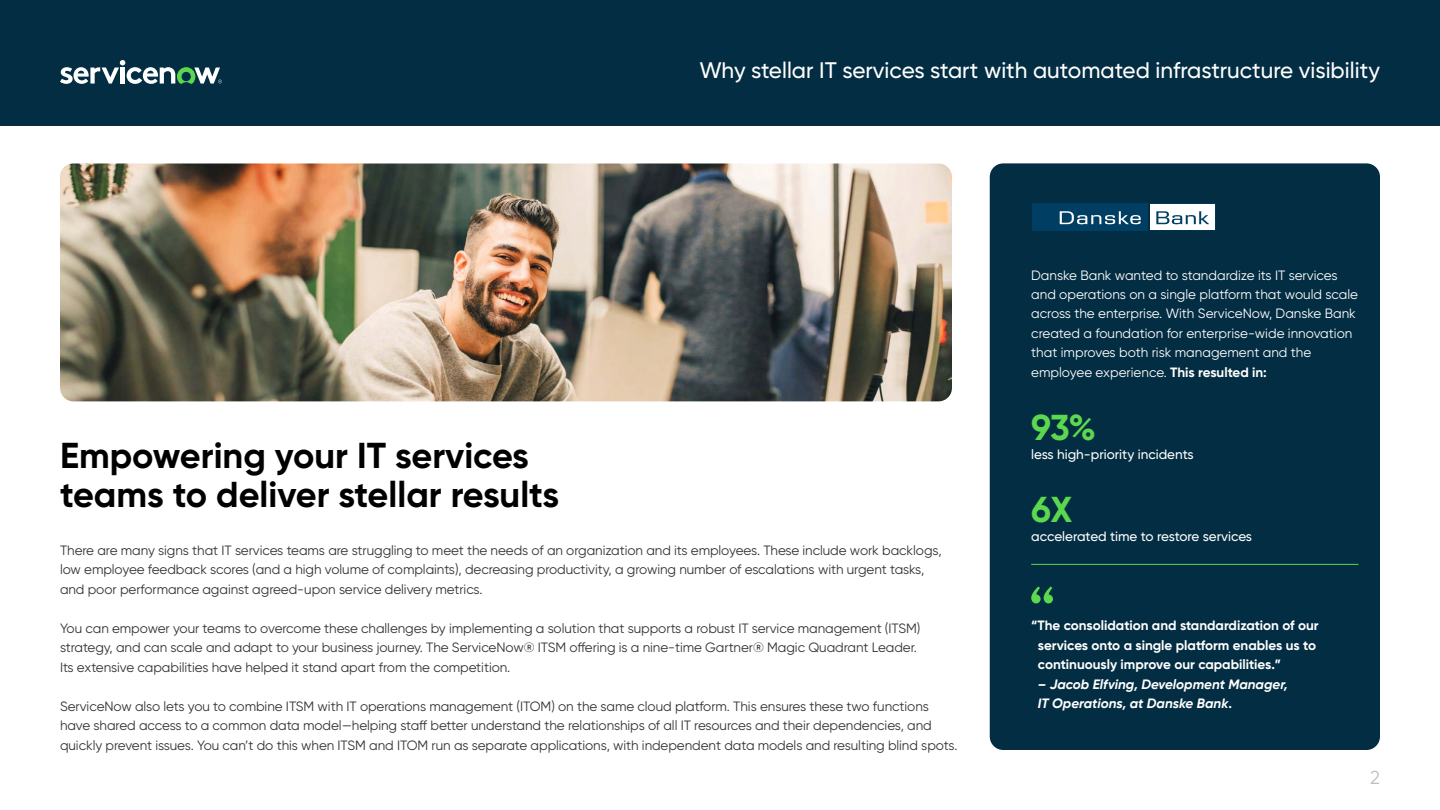
<style>
.page{position:relative;width:1440px;height:810px;background:#fff}
.page>*{position:absolute;margin:0;border:0;box-sizing:border-box;transform-origin:0 0}
.t1{font:700 36px/39px "Gilroy";color:#000}
.t2{font:700 36px "Gilroy";color:#5cd84e}
.t3{font:500 22.5px "Gilroy";color:#fff}
.t4{font:18.75px "Gilroy";color:#bfbfbf}
.t5{font:13.5px/19.5px "Gilroy";letter-spacing:-.005em;color:#333}
.t6{font:13.5px/19.5px "Gilroy";color:#fff}
.t7{font:700 13.5px/19.5px "Gilroy";color:#fff}
.t8{font:italic 700 13.5px/19.5px "Gilroy";color:#fff}
.t9{font:500 13.5px "Gilroy";color:#fff}
.s1{font-weight:700}
.s2{font-style:normal}
</style>
<div class="page">
<div style="left:0;top:0;width:1440px;height:126px;background:#032d42"></div>
<svg style="left:60px;top:60px;width:162px;height:24px"></svg>
<img style="left:60px;top:164px;width:892px;height:237px">
<div style="left:990px;top:163px;width:390px;height:587px;background:#032d42;border-radius:14px"></div>
<div style="left:1032px;top:203px;width:115px;height:27px;background:#003f63"></div>
<svg style="left:1060px;top:211px;width:81px;height:13px"></svg>
<svg style="left:1150px;top:203px;width:66px;height:27px;background:#d0dbe1"></svg>
<hr style="left:1031px;top:564px;width:327px;height:1px;background:#5cd84e">
<svg style="left:1031px;top:587px;width:22px;height:16px"></svg>
<h1 class="t1" style="left:60px;top:435px;width:501px">Empowering your IT services teams to deliver stellar results</h1>
<h2 class="t3" style="left:700px;top:56px;width:682px">Why stellar IT services start with automated infrastructure visibility</h2>
<p class="t6" style="left:1031px;top:265px;width:328px">Danske Bank wanted to standardize its IT services and operations on a single platform that would scale across the enterprise. With ServiceNow, Danske Bank created a foundation for enterprise-wide innovation that improves both risk management and the employee experience. <span class="s1">This resulted in:</span></p>
<h1 class="t2" style="left:1031px;top:405px;width:66px">93%</h1>
<p class="t9" style="left:1031px;top:446px;width:164px">less high-priority incidents</p>
<h1 class="t2" style="left:1031px;top:487px;width:43px">6X</h1>
<p class="t9" style="left:1031px;top:528px;width:222px">accelerated time to restore services</p>
<p class="t5" style="left:60px;top:540px;width:883px">There are many signs that IT services teams are struggling to meet the needs of an organization and its employees. These include work backlogs, low employee feedback scores (and a high volume of complaints), decreasing productivity, a growing number of escalations with urgent tasks, and poor performance against agreed-upon service delivery metrics.</p>
<p class="t5" style="left:60px;top:618px;width:862px">You can empower your teams to overcome these challenges by implementing a solution that supports a robust IT service management (ITSM) strategy, and can scale and adapt to your business journey. The ServiceNow® ITSM offering is a nine-time Gartner® Magic Quadrant Leader.<br>Its extensive capabilities have helped it stand apart from the competition.</p>
<p class="t5" style="left:60px;top:696px;width:899px">ServiceNow also lets you to combine ITSM with IT operations management (ITOM) on the same cloud platform. This ensures these two functions have shared access to a common data model—helping staff better understand the relationships of all IT resources and their dependencies, and quickly prevent issues. You can’t do this when ITSM and ITOM run as separate applications, with independent data models and resulting blind spots.</p>
<p class="t7" style="left:1038px;top:616px;width:282px;text-indent:-7px">“The consolidation and standardization of our services onto a single platform enables us to continuously improve our capabilities.”</p>
<p class="t8" style="left:1038px;top:674px;width:251px">– Jacob Elfving, Development Manager,<br>IT Operations, at Danske Bank<span class="s2">.</span></p>
<h3 class="t4" style="left:1370px;top:766px;width:11px">2</h3>
</div>
